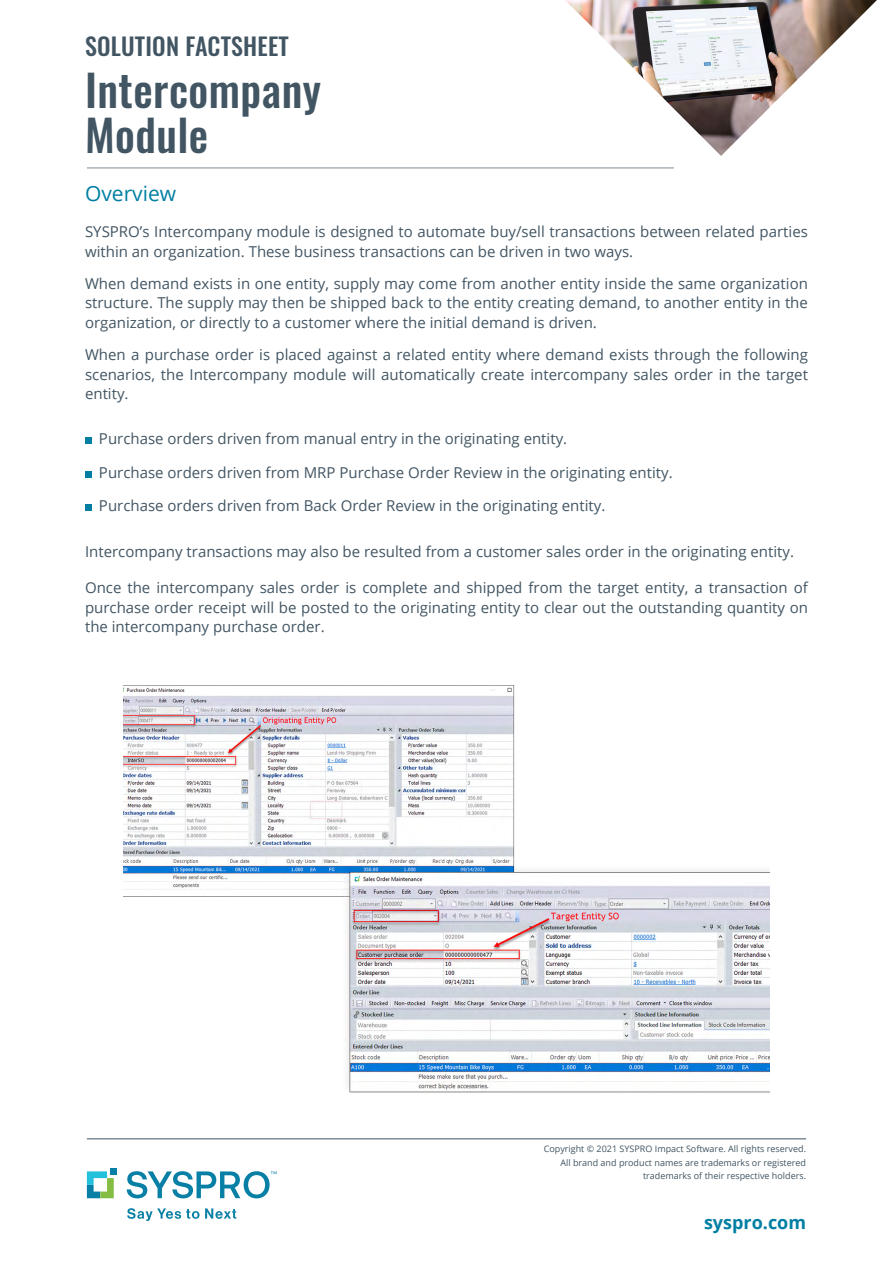
<style>
.page{position:relative;width:893px;height:1263px;background:#fff}
.page>*{position:absolute;margin:0;border:0;box-sizing:border-box;transform-origin:0 0}
.t1{font:43.5px/45px "Oswald";letter-spacing:.01em;color:#425563}
.t2{font:24px "Oswald";letter-spacing:.01em;color:#425563}
.t3{font:21px "Open Sans";color:#007fa3}
.t4{font:700 18px "Open Sans";color:#007fa3}
.t5{font:15px/19.5px "Open Sans";color:#425563;text-align:justify}
.t6{font:9px/13.5px "Open Sans";color:#425563;text-align:right}
</style>
<div class="page">
<hr style="left:87px;top:1138px;width:719px;height:1px;background:#425563">
<div style="left:110px;top:1168px;width:7px;height:7px;background:#087fa4"></div>
<svg style="left:87px;top:1171px;width:27px;height:27px"></svg>
<svg style="left:127px;top:1171px;width:149px;height:27px"></svg>
<svg style="left:127px;top:1208px;width:109px;height:13px"></svg>
<div style="left:85px;top:437px;width:6px;height:7px;background:#007fa3"></div>
<div style="left:85px;top:471px;width:6px;height:7px;background:#007fa3"></div>
<div style="left:85px;top:504px;width:6px;height:7px;background:#007fa3"></div>
<img style="left:565px;top:0;width:312px;height:156px">
<hr style="left:87px;top:168px;width:587px;height:1px;background:#425563">
<img style="left:124px;top:685px;width:645px;height:408px">
<h2 class="t2" style="left:85px;top:25px;width:205px">SOLUTION FACTSHEET</h2>
<h1 class="t1" style="left:85px;top:64px;width:238px">Intercompany<br>Module</h1>
<h3 class="t3" style="left:85px;top:179px;width:93px">Overview</h3>
<p class="t5" style="left:85px;top:221px;width:724px">SYSPRO’s Intercompany module is designed to automate buy/sell transactions between related parties within an organization. These business transactions can be driven in two ways.</p>
<p class="t5" style="left:85px;top:273px;width:724px">When demand exists in one entity, supply may come from another entity inside the same organization structure. The supply may then be shipped back to the entity creating demand, to another entity in the organization, or directly to a customer where the initial demand is driven.</p>
<p class="t5" style="left:85px;top:344px;width:724px">When a purchase order is placed against a related entity where demand exists through the following scenarios, the Intercompany module will automatically create intercompany sales order in the target entity.</p>
<p class="t5" style="left:99px;top:428px;width:470px">Purchase orders driven from manual entry in the originating entity.</p>
<p class="t5" style="left:99px;top:462px;width:575px">Purchase orders driven from MRP Purchase Order Review in the originating entity.</p>
<p class="t5" style="left:99px;top:495px;width:508px">Purchase orders driven from Back Order Review in the originating entity.</p>
<p class="t5" style="left:85px;top:541px;width:711px">Intercompany transactions may also be resulted from a customer sales order in the originating entity.</p>
<p class="t5" style="left:85px;top:578px;width:724px">Once the intercompany sales order is complete and shipped from the target entity, a transaction of purchase order receipt will be posted to the originating entity to clear out the outstanding quantity on the intercompany purchase order.</p>
<p class="t6" style="left:544px;top:1142px;width:264px">Copyright © 2021 SYSPRO Impact Software. All rights reserved.<br>All brand and product names are trademarks or registered trademarks of their respective holders.</p>
<p class="t4" style="left:704px;top:1210px;width:104px">syspro.com</p>
</div>
